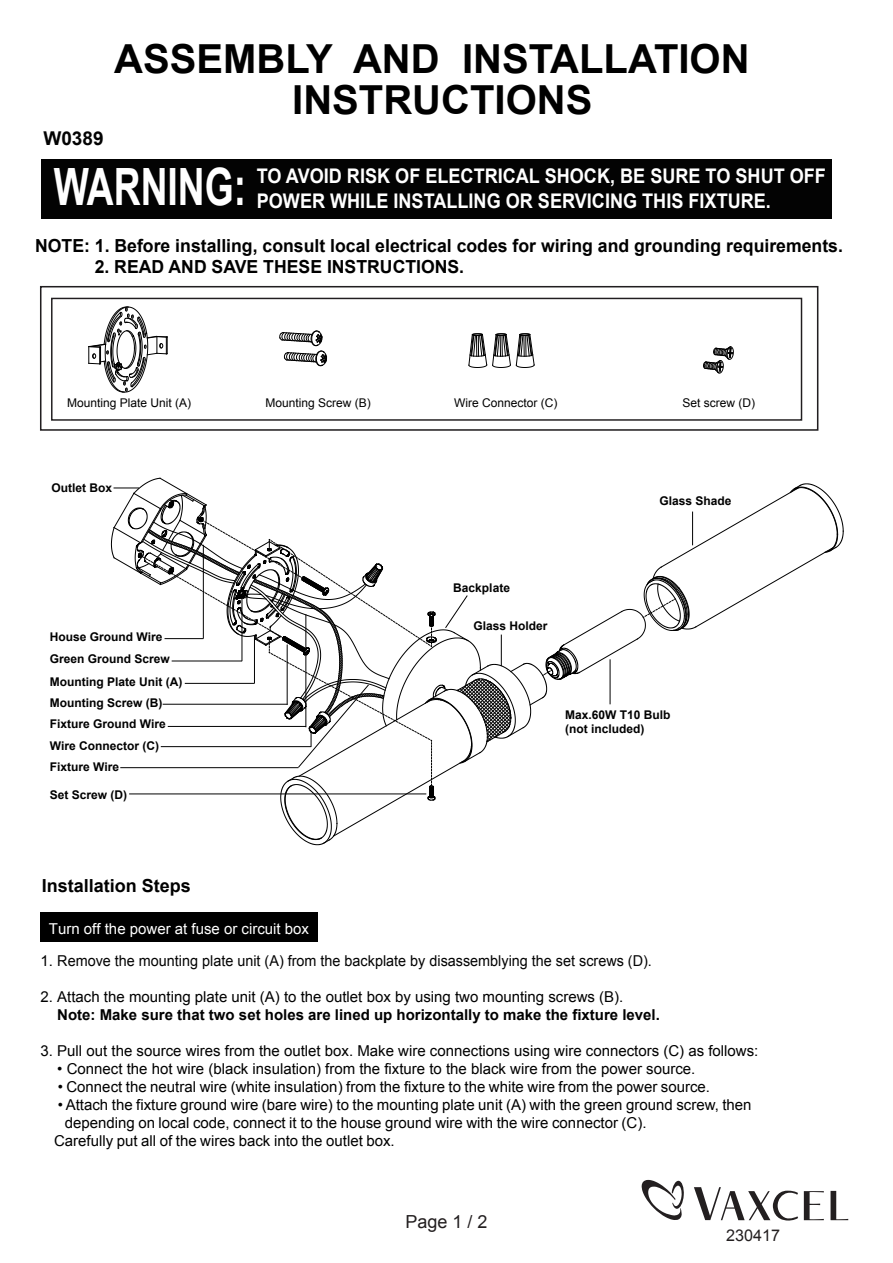
<style>
.page{position:relative;width:893px;height:1263px;background:#fff}
.page>*{position:absolute;margin:0;border:0;box-sizing:border-box;transform-origin:0 0}
.t1{font:700 51.45px "Arial";color:#fff;scale:.72 1}
.t2{font:700 40.05px/41.1px "Arial";color:#000;text-align:center}
.t3{font:700 20.4px "Arial";color:#fff;scale:.9 1}
.t4{font:700 20.1px/24.2px "Arial";color:#fff;scale:.9 1}
.t5{font:700 19.05px "Arial";color:#030303}
.t6{font:700 18px "Arial";color:#000}
.t7{font:18px "Arial";color:#231f20}
.t8{font:16.2px "Arial";color:#231f20}
.t9{font:15px "Arial";color:#000}
.t10{font:15px "Arial";color:#030303;scale:.96 1}
.t11{font:700 15px "Arial";color:#000}
.t12{font:15px "Arial";color:#fff}
.t13{font:700 12px/21.6px "Arial";color:#000}
.t14{font:12px "Arial";color:#000}
.s1{color:#000}
</style>
<div class="page">
<div style="left:40px;top:286px;width:778px;height:145px;border:2px solid #211e20"></div>
<div style="left:51px;top:298px;width:751px;height:123px;border:1px solid #211e20"></div>
<svg style="left:468px;top:333px;width:67px;height:35px"></svg>
<svg style="left:279px;top:331px;width:48px;height:35px"></svg>
<svg style="left:703px;top:346px;width:31px;height:27px"></svg>
<svg style="left:88px;top:307px;width:80px;height:86px"></svg>
<svg style="left:111px;top:478px;width:733px;height:367px"></svg>
<div style="left:40px;top:912px;width:278px;height:30px;background:#000"></div>
<div style="left:41px;top:160px;width:790px;height:59px;background:#030303"></div>
<svg style="left:830px;top:1191px;width:18px;height:29px"></svg>
<svg style="left:694px;top:1187px;width:104px;height:34px"></svg>
<svg style="left:804px;top:1191px;width:20px;height:29px"></svg>
<svg style="left:641px;top:1180px;width:43px;height:40px"></svg>
<p class="t5" style="left:43px;top:126px;width:62px">W0389</p>
<h2 class="t2" style="left:114px;top:40px;width:637px">ASSEMBLY AND INSTALLATION<br>INSTRUCTIONS</h2>
<h3 class="t3" style="left:250px;top:162px;width:646px">TO AVOID RISK OF ELECTRICAL SHOCK, BE SURE TO SHUT OFF</h3>
<h1 class="t1" style="left:54px;top:153px;width:269px">WARNING:</h1>
<h3 class="t4" style="left:257px;top:165px;width:634px">TO AVOID RISK OF ELECTRICAL SHOCK, BE SURE TO SHUT OFF<br>POWER WHILE INSTALLING OR SERVICING THIS FIXTURE.</h3>
<h3 class="t3" style="left:250px;top:184px;width:602px">POWER BEFORE INSTALLING OR SERVICING THIS FIXTURE.</h3>
<p class="t6" style="left:35px;top:233px;width:809px">NOTE: 1. Before installing, consult local electrical codes for wiring and grounding requirements.</p>
<p class="t6" style="left:95px;top:255px;width:371px">2. READ AND SAVE THESE INSTRUCTIONS.</p>
<p class="t14" style="left:67px;top:395px;width:126px">Mounting Plate Unit (A)</p>
<p class="t14" style="left:265px;top:395px;width:107px">Mounting Screw (B)</p>
<p class="t14" style="left:454px;top:395px;width:105px">Wire Connector (C)</p>
<p class="t14" style="left:682px;top:395px;width:74px">Set screw (D)</p>
<p class="t13" style="left:52px;top:478px;width:62px">Outlet Box</p>
<p class="t13" style="left:50px;top:625px;width:122px;line-height:22.8px">House Ground Wire<br>Green Ground Screw</p>
<p class="t13" style="left:50px;top:671px;width:134px">Mounting Plate Unit (A)</p>
<p class="t13" style="left:50px;top:693px;width:114px">Mounting Screw (B)</p>
<p class="t13" style="left:50px;top:714px;width:118px">Fixture Ground Wire<br>Wire Connector (C)</p>
<p class="t13" style="left:50px;top:756px;width:71px">Fixture Wire</p>
<p class="t13" style="left:50px;top:784px;width:79px">Set Screw (D)</p>
<p class="t6" style="left:42px;top:873px;width:151px">Installation Steps</p>
<p class="t12" style="left:49px;top:918px;width:262px">Turn off the power at fuse or circuit box</p>
<p class="t13" style="left:453px;top:577px;width:58px">Backplate</p>
<p class="t13" style="left:474px;top:615px;width:76px">Glass Holder</p>
<p class="t13" style="left:660px;top:491px;width:74px">Glass Shade</p>
<p class="t13" style="left:565px;top:708px;width:107px;line-height:14.4px">Max.60W T10 Bulb (not included)</p>
<p class="t10" style="left:41px;top:951px;width:638px"><span class="s1">1.</span> Remove the mounting plate unit (A) from the backplate by disassemblying the set screws (D).</p>
<p class="t9" style="left:41px;top:987px;width:584px">2. Attach the mounting plate unit (A) to the outlet box by using two mounting screws (B).</p>
<p class="t11" style="left:57px;top:1005px;width:604px">Note: Make sure that two set holes are lined up horizontally to make the fixture level.</p>
<p class="t9" style="left:41px;top:1041px;width:719px">3. Pull out the source wires from the outlet box. Make wire connections using wire connectors (C) as follows:</p>
<p class="t9" style="left:57px;top:1059px;width:640px">• Connect the hot wire (black insulation) from the fixture to the black wire from the power source.</p>
<p class="t9" style="left:58px;top:1077px;width:654px">• Connect the neutral wire (white insulation) from the fixture to the white wire from the power source.</p>
<p class="t9" style="left:58px;top:1095px;width:695px">• Attach the fixture ground wire (bare wire) to the mounting plate unit (A) with the green ground screw, then</p>
<p class="t9" style="left:65px;top:1113px;width:583px">depending on local code, connect it to the house ground wire with the wire connector (C).</p>
<p class="t9" style="left:54px;top:1131px;width:342px">Carefully put all of the wires back into the outlet box.</p>
<p class="t7" style="left:405px;top:1209px;width:84px">Page 1 / 2</p>
<p class="t8" style="left:726px;top:1225px;width:55px">230417</p>
</div>
